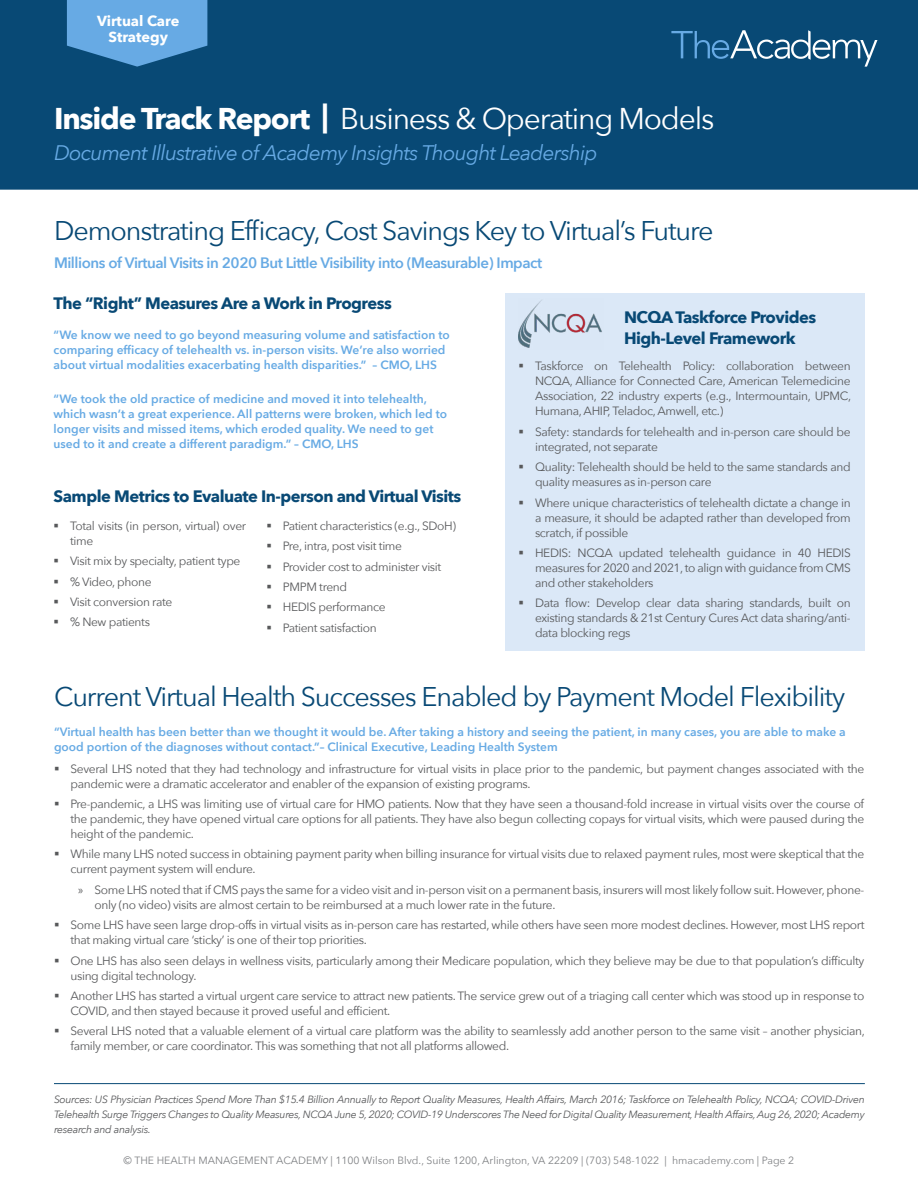
<style>
.page{position:relative;width:918px;height:1188px;background:#fff}
.page>*{position:absolute;margin:0;border:0;box-sizing:border-box;transform-origin:0 0}
.t1{font:30px "Avenir Next";letter-spacing:-.04em;color:#fff}
.t2{font:27px "Avenir Next";letter-spacing:-.04em;color:#084975}
.t3{font:italic 21px "Avenir Next";letter-spacing:-.04em;color:#67aae4}
.t4{font:700 16.5px/21px "Avenir Next";letter-spacing:-.03em;color:#084975}
.t5{font:600 15px "Avenir Next";letter-spacing:-.03em;color:#67aae4}
.t6{font:700 14.55px/16.2px "Avenir Next";color:#fff;text-align:center}
.t7{font:12px/15px "Avenir Next";letter-spacing:-.03em;color:#58595b}
.t8{font:600 12px/15px "Avenir Next";color:#67aae4}
.t9{font:italic 10.5px/15px "Avenir Next";letter-spacing:-.03em;color:#58595b;text-align:justify}
.t10{font:10.5px "Avenir Next";color:#808285}
.s1{font-weight:700}
.s2{font-family:"Myriad Pro"}
</style>
<div class="page">
<div style="left:0;top:0;width:918px;height:190px;background:#084975"></div>
<svg style="left:671px;top:30px;width:206px;height:37px;background:#2c658c"></svg>
<svg style="left:67px;top:0;width:140px;height:67px;background:#579ad2"></svg>
<div style="left:505px;top:293px;width:359px;height:358px;background:#dbe8f7"></div>
<img style="left:519px;top:300px;width:83px;height:48px">
<hr style="left:54px;top:1083px;width:811px;height:1px;background:#074975">
<p class="t6" style="left:97px;top:12px;width:84px">Virtual Care<br>Strategy</p>
<h1 class="t1" style="left:54px;top:93px;width:662px"><span class="s1">Inside Track Report |</span> Business &amp; Operating Models</h1>
<h3 class="t3" style="left:54px;top:135px;width:545px">Document Illustrative of Academy Insights Thought Leadership</h3>
<h2 class="t2" style="left:54px;top:208px;width:661px">Demonstrating Efficacy, Cost Savings Key to Virtual’s Future</h2>
<p class="t5" style="left:54px;top:250px;width:490px">Millions of Virtual Visits in 2020 But Little Visibility into (Measurable) Impact</p>
<h3 class="t4" style="left:54px;top:293px;width:340px">The “Right” Measures Are a Work in Progress</h3>
<p class="t8" style="left:54px;top:327px;width:398px">“We know we need to go beyond measuring volume and satisfaction to comparing efficacy of telehealth vs. in-person visits. We’re also worried about virtual modalities exacerbating health disparities.” – CMO, LHS</p>
<p class="t8" style="left:54px;top:391px;width:395px">“We took the old practice of medicine and moved it into telehealth, which wasn’t a great experience. All patterns were broken, which led to longer visits and missed items, which eroded quality. We need to get used to it and create a different paradigm.” – CMO, LHS</p>
<h3 class="t4" style="left:624px;top:306px;width:194px">NCQA Taskforce Provides<br>High-Level Framework</h3>
<p class="t7" style="left:535px;top:358px;width:318px;text-align:justify">Taskforce on Telehealth Policy: collaboration between NCQA, Alliance for Connected Care, American Telemedicine Association, 22 industry experts (e.g., Intermountain, UPMC, Humana, AHIP, Teladoc, Amwell, etc.)</p>
<p class="t7" style="left:535px;top:424px;width:317px">Safety: standards for telehealth and in-person care should be integrated, not separate</p>
<p class="t7" style="left:535px;top:459px;width:317px">Quality: Telehealth should be held to the same standards and quality measures as in-person care</p>
<p class="t7" style="left:535px;top:494px;width:317px;text-align:justify">Where unique characteristics of telehealth dictate a change in a measure, it should be adapted rather than developed from scratch, if possible</p>
<p class="t7" style="left:535px;top:545px;width:317px;text-align:justify">HEDIS: NCQA updated telehealth guidance in 40 HEDIS measures for 2020 and 2021, to align with guidance from CMS and other stakeholders</p>
<p class="t7" style="left:535px;top:595px;width:317px;text-align:justify">Data flow: Develop clear data sharing standards, built on existing standards &amp; 21st Century Cures Act data sharing/anti&shy;data blocking regs</p>
<h3 class="t4" style="left:54px;top:485px;width:409px">Sample Metrics to Evaluate In-person and Virtual Visits</h3>
<p class="t7" style="left:70px;top:518px;width:178px">Total visits (in person, virtual) over time</p>
<p class="t7" style="left:70px;top:550px;width:172px;line-height:20.4px">Visit mix by specialty, patient type % Video, phone<br>Visit conversion rate<br>% New patients</p>
<p class="t7" style="left:283px;top:515px;width:175px;line-height:20.4px">Patient characteristics (e.g., SDoH)<br>Pre, intra, post visit time<br>Provider cost to administer visit<br>PMPM trend<br>HEDIS performance<br>Patient satisfaction</p>
<h2 class="t2" style="left:54px;top:674px;width:793px">Current Virtual Health Successes Enabled by Payment Model Flexibility</h2>
<p class="t8" style="left:54px;top:724px;width:793px">“Virtual health has been better than we thought it would be. After taking a history and seeing the patient, in many cases, you are able to make a good portion of the diagnoses without contact.”– Clinical Executive, Leading Health System</p>
<p class="t7" style="left:70px;top:760px;width:795px">Several LHS noted that they had technology and infrastructure for virtual visits in place prior to the pandemic, but payment changes associated with the pandemic were a dramatic accelerator and enabler of the expansion of existing programs.</p>
<p class="t7" style="left:70px;top:796px;width:795px;text-align:justify">Pre-pandemic, a LHS was limiting use of virtual care for HMO patients. Now that they have seen a thousand-fold increase in virtual visits over the course of the pandemic, they have opened virtual care options for all patients. They have also begun collecting copays for virtual visits, which were paused during the height of the pandemic.</p>
<p class="t7" style="left:70px;top:846px;width:795px">While many LHS noted success in obtaining payment parity when billing insurance for virtual visits due to relaxed payment rules, most were skeptical that the current payment system will endure.</p>
<p class="t7" style="left:94px;top:882px;width:771px;text-indent:-16px"><span class="s2">»</span> Some LHS noted that if CMS pays the same for a video visit and in-person visit on a permanent basis, insurers will most likely follow suit. However, phone&shy;only (no video) visits are almost certain to be reimbursed at a much lower rate in the future.</p>
<p class="t7" style="left:70px;top:917px;width:796px">Some LHS have seen large drop-offs in virtual visits as in-person care has restarted, while others have seen more modest declines. However, most LHS report that making virtual care ‘sticky’ is one of their top priorities.</p>
<p class="t7" style="left:70px;top:952px;width:795px">One LHS has also seen delays in wellness visits, particularly among their Medicare population, which they believe may be due to that population’s difficulty using digital technology.</p>
<p class="t7" style="left:70px;top:988px;width:795px">Another LHS has started a virtual urgent care service to attract new patients. The service grew out of a triaging call center which was stood up in response to<br>COVID, and then stayed because it proved useful and efficient.</p>
<p class="t7" style="left:70px;top:1023px;width:796px">Several LHS noted that a valuable element of a virtual care platform was the ability to seamlessly add another person to the same visit – another physician, family member, or care coordinator. This was something that not all platforms allowed.</p>
<p class="t9" style="left:54px;top:1091px;width:812px">Sources: US Physician Practices Spend More Than $15.4 Billion Annually to Report Quality Measures, Health Affairs, March 2016; Taskforce on Telehealth Policy, NCQA; COVID-Driven Telehealth Surge Triggers Changes to Quality Measures, NCQA June 5, 2020; COVID-19 Underscores The Need for Digital Quality Measurement, Health Affairs, Aug 26, 2020; Academy research and analysis.</p>
<p class="t10" style="left:124px;top:1152px;width:672px">© THE HEALTH MANAGEMENT ACADEMY | 1100 Wilson Blvd., Suite 1200, Arlington, VA 22209 | (703) 548-1022 | hmacademy.com | Page 2</p>
</div>
